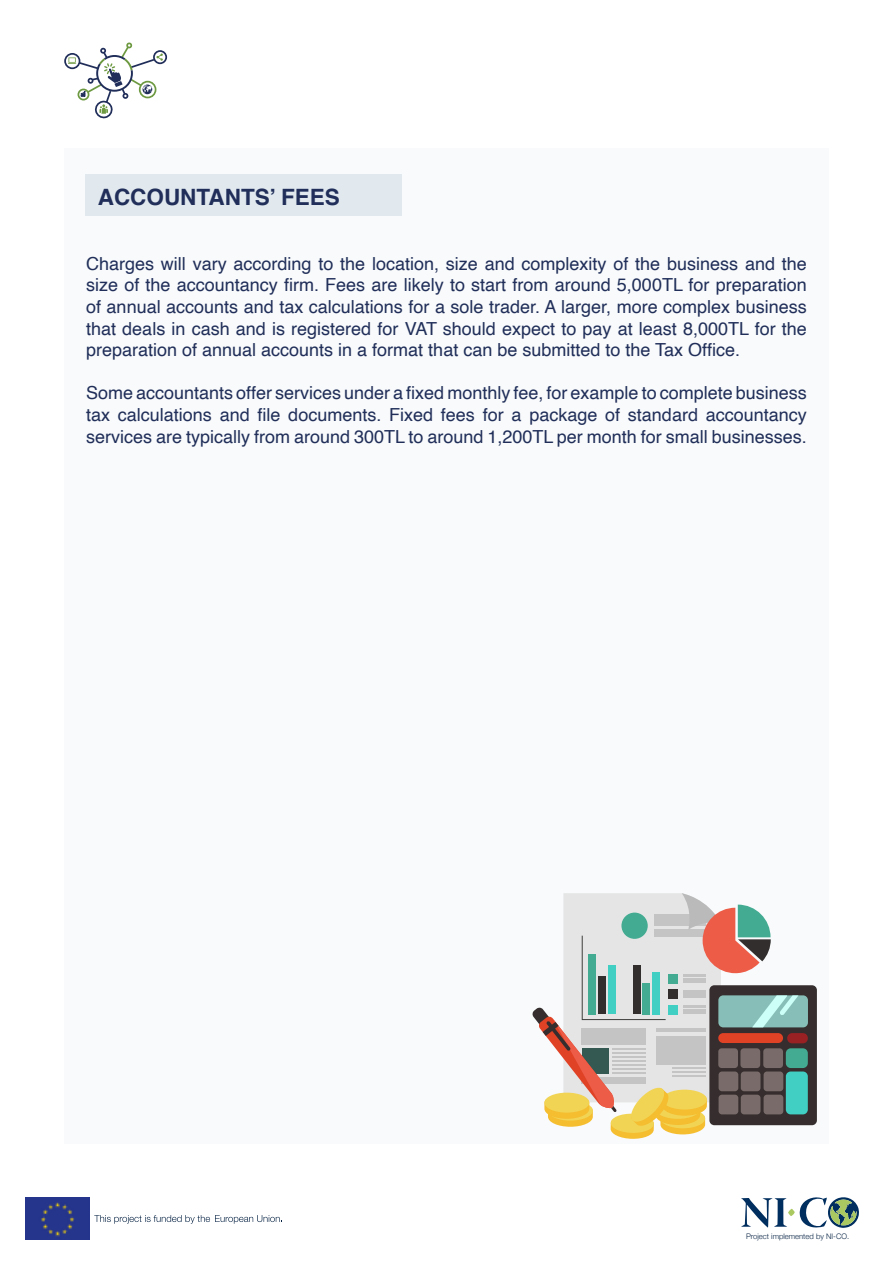
<style>
.page{position:relative;width:893px;height:1263px;background:#fff}
.page>*{position:absolute;margin:0;border:0;box-sizing:border-box;transform-origin:0 0}
.t1{font:700 22.5px "Helvetica";color:#202e59}
.t2{font:18px/21.6px "Helvetica";color:#202e59;text-align:justify}
.t3{font:300 7.65px "Helvetica Neue";color:#082445}
</style>
<div class="page">
<img style="left:26px;top:1197px;width:64px;height:42px">
<svg style="left:94px;top:1215px;width:188px;height:9px"></svg>
<svg style="left:741px;top:1197px;width:118px;height:31px"></svg>
<div style="left:64px;top:149px;width:765px;height:995px;background:#f8fafb"></div>
<svg style="left:64px;top:42px;width:103px;height:77px"></svg>
<div style="left:85px;top:174px;width:317px;height:42px;background:#e1e9ef"></div>
<div style="left:709px;top:985px;width:108px;height:140px;background:#362e2e;border-radius:5px"></div>
<svg style="left:532px;top:893px;width:276px;height:246px"></svg>
<div style="left:544px;top:1093px;width:45px;height:19px;background:#f2d454;border-radius:50%"></div>
<p class="t1" style="left:98px;top:179px;width:244px">ACCOUNTANTS’ FEES</p>
<p class="t2" style="left:86px;top:253px;width:722px">Charges will vary according to the location, size and complexity of the business and the size of the accountancy firm. Fees are likely to start from around 5,000TL for preparation of annual accounts and tax calculations for a sole trader. A larger, more complex business that deals in cash and is registered for VAT should expect to pay at least 8,000TL for the preparation of annual accounts in a format that can be submitted to the Tax Office.</p>
<p class="t2" style="left:86px;top:383px;width:722px">Some accountants offer services under a fixed monthly fee, for example to complete business tax calculations and file documents. Fixed fees for a package of standard accountancy services are typically from around 300TL to around 1,200TL per month for small businesses.</p>
<p class="t3" style="left:746px;top:1230px;width:105px">Project implemented by NI-CO.</p>
</div>
